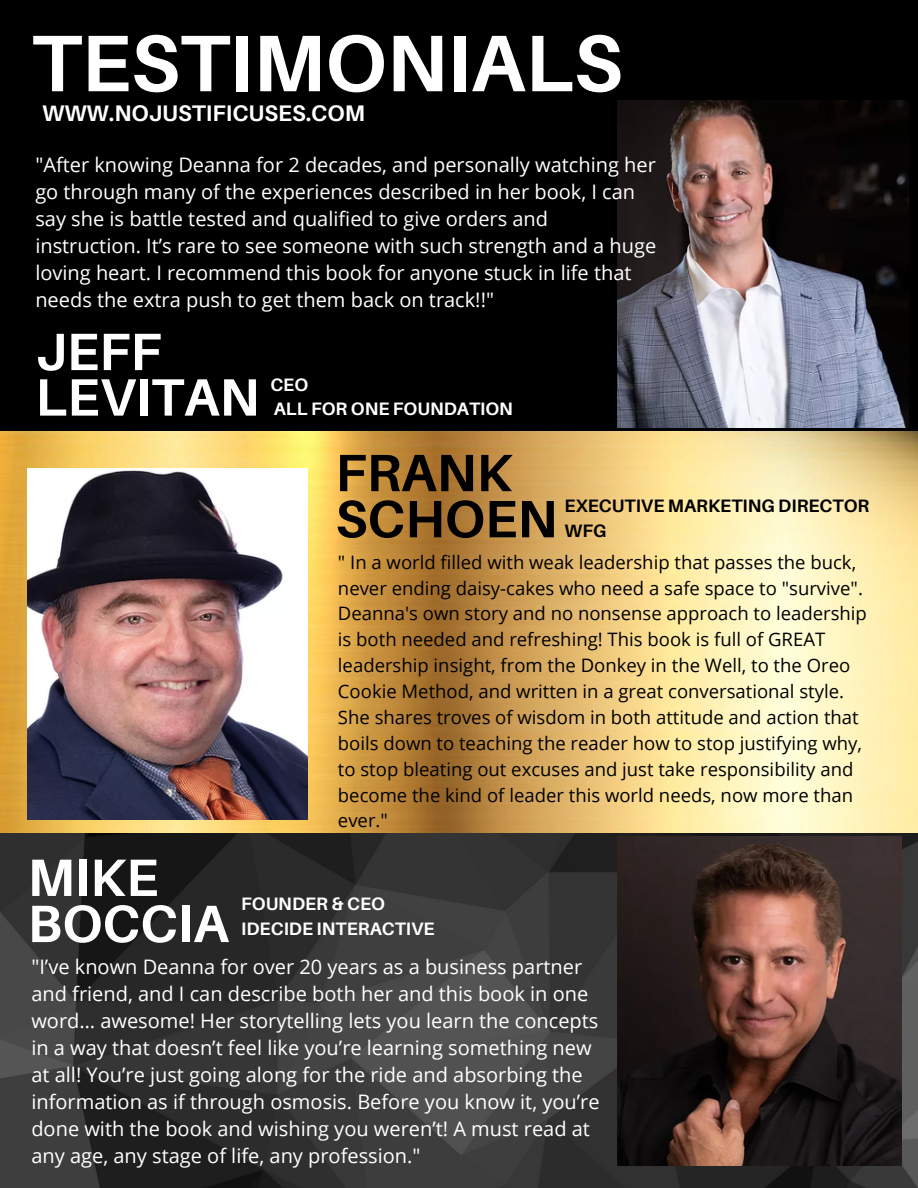
<style>
.page{position:relative;width:918px;height:1188px;background:#fff}
.page>*{position:absolute;margin:0;border:0;box-sizing:border-box;transform-origin:0 0}
.t1{font:700 80.25px "Aileron";color:#fff}
.t2{font:700 52.65px/46.2px "Aileron";color:#fff}
.t3{font:700 52.65px/46.2px "Aileron";color:#000}
.t4{font:700 22.5px "Aileron";color:#fff}
.t5{font:19.95px/27px "Open Sans";color:#fff}
.t6{font:18.45px/25.8px "Open Sans";color:#000}
.t7{font:700 18px/24.8px "Aileron";color:#fff}
.t8{font:700 18px/24.8px "Aileron";color:#000}
</style>
<div class="page">
<img style="left:0;top:430px;width:918px;height:758px">
<div style="left:0;top:0;width:918px;height:430px;background:#000"></div>
<img style="left:618px;top:101px;width:291px;height:326px">
<img style="left:618px;top:837px;width:283px;height:328px">
<img style="left:28px;top:468px;width:280px;height:351px">
<h1 class="t1" style="left:31px;top:13px;width:593px">TESTIMONIALS</h1>
<p class="t4" style="left:42px;top:100px;width:324px">WWW.NOJUSTIFICUSES.COM</p>
<p class="t5" style="left:35px;top:151px;width:622px">"After knowing Deanna for 2 decades, and personally watching her go through many of the experiences described in her book, I can say she is battle tested and qualified to give orders and instruction. It’s rare to see someone with such strength and a huge loving heart. I recommend this book for anyone stuck in life that needs the extra push to get them back on track!!"</p>
<h2 class="t2" style="left:35px;top:328px;width:226px;line-height:45.5px">JEFF<br>LEVITAN</h2>
<p class="t7" style="left:270px;top:372px;width:244px">CEO<br>ALL FOR ONE FOUNDATION</p>
<h2 class="t3" style="left:335px;top:449px;width:223px">FRANK<br>SCHOEN</h2>
<p class="t8" style="left:565px;top:493px;width:306px">EXECUTIVE MARKETING DIRECTOR<br>WFG</p>
<p class="t6" style="left:338px;top:549px;width:530px">" In a world filled with weak leadership that passes the buck, never ending daisy-cakes who need a safe space to "survive".<br>Deanna's own story and no nonsense approach to leadership is both needed and refreshing! This book is full of GREAT leadership insight, from the Donkey in the Well, to the Oreo Cookie Method, and written in a great conversational style.<br>She shares troves of wisdom in both attitude and action that boils down to teaching the reader how to stop justifying why, to stop bleating out excuses and just take responsibility and become the kind of leader this world needs, now more than ever."</p>
<h2 class="t2" style="left:28px;top:853px;width:203px">MIKE<br>BOCCIA</h2>
<p class="t7" style="left:241px;top:891px;width:195px">FOUNDER &amp; CEO<br>IDECIDE INTERACTIVE</p>
<p class="t5" style="left:31px;top:953px;width:570px">"I’ve known Deanna for over 20 years as a business partner and friend, and I can describe both her and this book in one word… awesome! Her storytelling lets you learn the concepts in a way that doesn’t feel like you’re learning something new at all! You’re just going along for the ride and absorbing the information as if through osmosis. Before you know it, you’re done with the book and wishing you weren’t! A must read at any age, any stage of life, any profession."</p>
</div>
